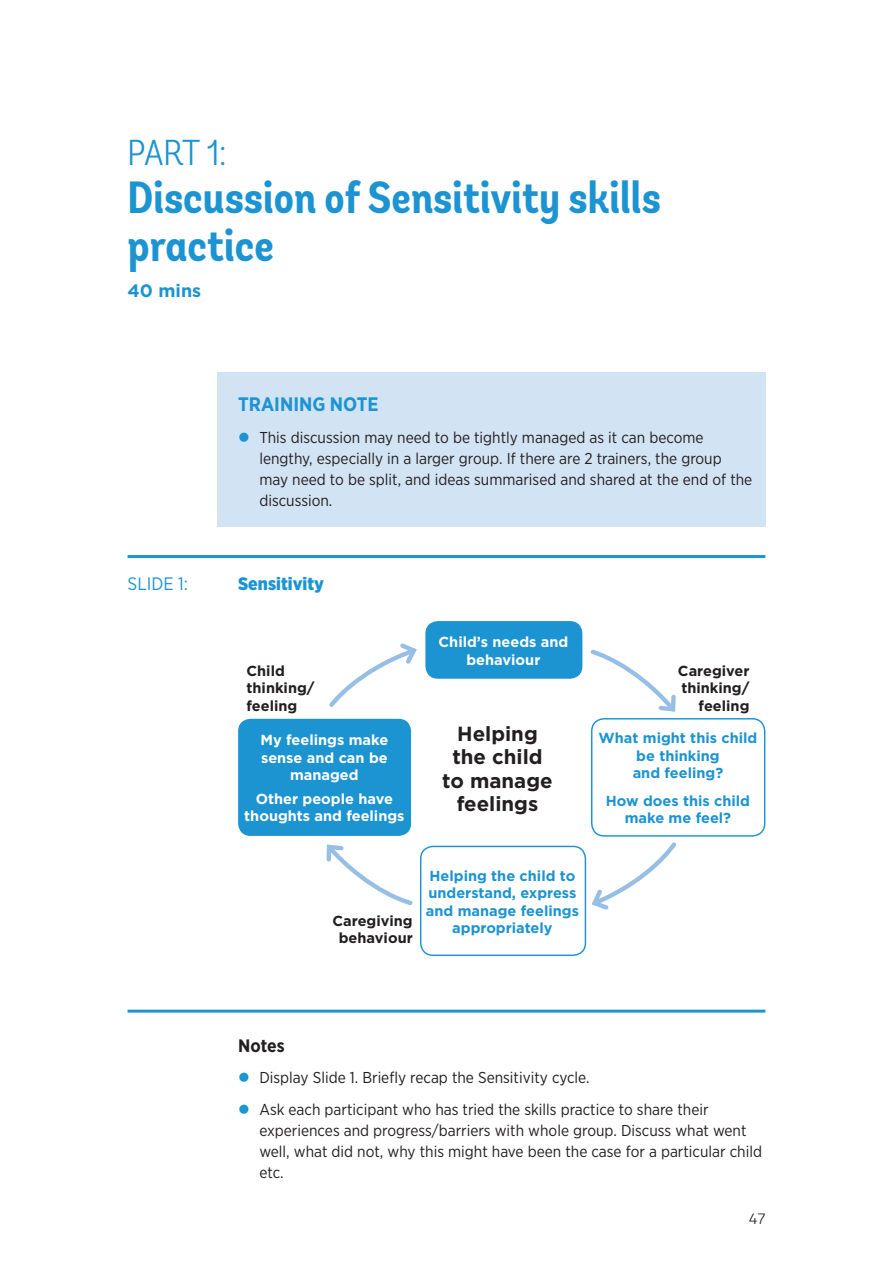
<style>
.page{position:relative;width:893px;height:1263px;background:#fff}
.page>*{position:absolute;margin:0;border:0;box-sizing:border-box;transform-origin:0 0}
.t1{font:700 condensed 45px/48px "Andes";color:#1c94d2}
.t2{font:300 condensed 36px "Andes";color:#1c94d2}
.t3{font:700 20.4px/23.2px "Gotham";color:#231f20;text-align:center}
.t4{font:700 19.5px "Gotham Narrow";color:#1c94d2}
.t5{font:900 18px "Gotham Narrow";color:#1c94d2}
.t6{font:18px "Gotham Narrow";color:#1c94d2}
.t7{font:700 18px "Gotham";color:#1c94d2}
.t8{font:700 18px "Gotham Narrow";color:#231f20}
.t9{font:15.75px/21px "Gotham Narrow";color:#231f20}
.t10{font:300 15px "Andes";color:#231f20}
.t11{font:700 14.55px/17.4px "Gotham";color:#1c94d2;text-align:center}
.t12{font:700 14.55px/17.4px "Gotham";color:#fff;text-align:center}
.t13{font:700 14.55px/17.4px "Gotham";color:#231f20}
</style>
<div class="page">
<hr style="left:128px;top:555px;width:637px;height:3px;background:#1c94d2">
<hr style="left:128px;top:1010px;width:637px;height:3px;background:#1c94d2">
<div style="left:217px;top:372px;width:548px;height:154px;background:#d2e3f4"></div>
<div style="left:425px;top:621px;width:157px;height:58px;background:#1c94d2;border-radius:12px"></div>
<div style="left:238px;top:719px;width:173px;height:117px;background:#1c94d2;border-radius:12px"></div>
<div style="left:591px;top:718px;width:174px;height:119px;border:1px solid #1c94d2;border-radius:12px"></div>
<div style="left:420px;top:846px;width:166px;height:110px;border:1px solid #1c94d2;border-radius:12px"></div>
<svg style="left:329px;top:643px;width:88px;height:64px"></svg>
<svg style="left:591px;top:842px;width:85px;height:68px"></svg>
<svg style="left:590px;top:649px;width:86px;height:63px"></svg>
<svg style="left:326px;top:844px;width:87px;height:61px"></svg>
<h2 class="t2" style="left:128px;top:131px;width:100px">PART 1:</h2>
<h1 class="t1" style="left:128px;top:175px;width:535px">Discussion of Sensitivity skills practice</h1>
<p class="t7" style="left:128px;top:280px;width:75px">40 mins</p>
<p class="t4" style="left:238px;top:392px;width:142px">TRAINING NOTE</p>
<p class="t9" style="left:259px;top:426px;width:494px">This discussion may need to be tightly managed as it can become lengthy, especially in a larger group. If there are 2 trainers, the group may need to be split, and ideas summarised and shared at the end of the discussion.</p>
<p class="t6" style="left:128px;top:572px;width:62px">SLIDE 1:</p>
<p class="t5" style="left:238px;top:571px;width:87px">Sensitivity</p>
<p class="t12" style="left:439px;top:633px;width:131px">Child’s needs and behaviour</p>
<p class="t13" style="left:247px;top:662px;width:70px">Child thinking/ feeling</p>
<p class="t13" style="left:678px;top:662px;width:73px;text-align:right">Caregiver thinking/ feeling</p>
<p class="t12" style="left:261px;top:731px;width:129px">My feelings make sense and can be managed</p>
<p class="t12" style="left:244px;top:790px;width:162px">Other people have thoughts and feelings</p>
<p class="t3" style="left:442px;top:721px;width:112px">Helping the child to manage feelings</p>
<p class="t13" style="left:333px;top:912px;width:82px;text-align:center">Caregiving behaviour</p>
<p class="t11" style="left:426px;top:866px;width:155px">Helping the child to understand, express and manage feelings appropriately</p>
<p class="t11" style="left:599px;top:729px;width:160px">What might this child be thinking<br>and feeling?</p>
<p class="t11" style="left:606px;top:792px;width:146px">How does this child make me feel?</p>
<p class="t8" style="left:238px;top:1034px;width:48px">Notes</p>
<p class="t9" style="left:259px;top:1061px;width:451px;line-height:31.5px">Display Slide 1. Briefly recap the Sensitivity cycle.<br>Ask each participant who has tried the skills practice to share their</p>
<p class="t9" style="left:259px;top:1119px;width:504px">experiences and progress/barriers with whole group. Discuss what went well, what did not, why this might have been the case for a particular child etc.</p>
<p class="t10" style="left:749px;top:1210px;width:18px">47</p>
</div>
